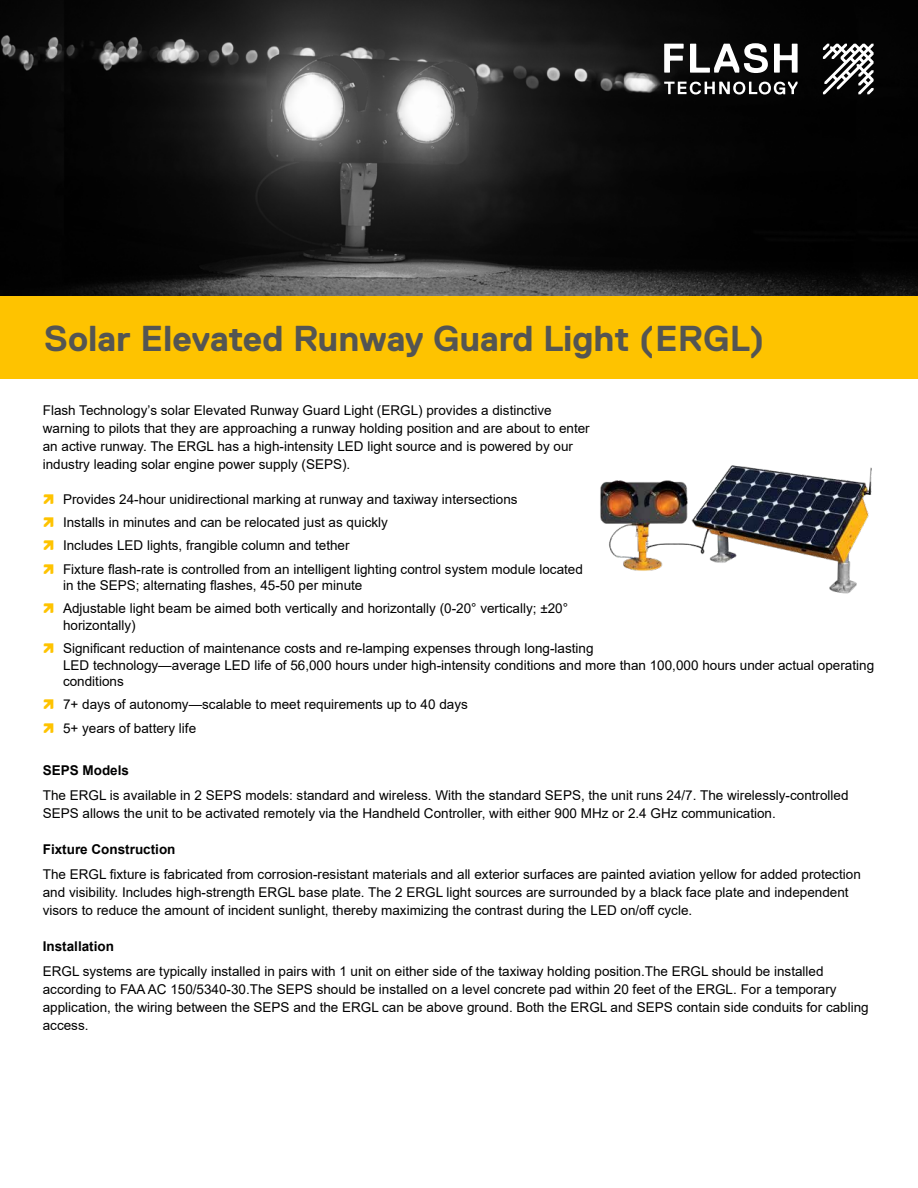
<style>
.page{position:relative;width:918px;height:1188px;background:#fff}
.page>*{position:absolute;margin:0;border:0;box-sizing:border-box;transform-origin:0 0}
.t1{font:700 36px "Replica Std";color:#545553}
.t2{font:13.5px/18px "Arial";color:#000001}
.t3{font:700 13.5px "Arial";color:#000001}
.s1{font-family:"SPX";color:#fec300}
</style>
<div class="page">
<div style="left:0;top:0;width:918px;height:378px;background:#fec300"></div>
<img style="left:600px;top:465px;width:272px;height:129px">
<img style="left:0;top:0;width:918px;height:296px">
<svg style="left:823px;top:44px;width:51px;height:50px"></svg>
<svg style="left:664px;top:44px;width:20px;height:29px"></svg>
<svg style="left:690px;top:43px;width:78px;height:30px"></svg>
<svg style="left:774px;top:44px;width:24px;height:29px"></svg>
<svg style="left:664px;top:82px;width:134px;height:12px"></svg>
<h1 class="t1" style="left:44px;top:319px;width:722px">Solar Elevated Runway Guard Light (ERGL)</h1>
<p class="t2" style="left:43px;top:402px;width:549px">Flash Technology’s solar Elevated Runway Guard Light (ERGL) provides a distinctive warning to pilots that they are approaching a runway holding position and are about to enter an active runway. The ERGL has a high-intensity LED light source and is powered by our industry leading solar engine power supply (SEPS).</p>
<p class="t2" style="left:43px;top:487px;width:542px;line-height:23.2px"><span class="s1">ì</span> Provides 24-hour unidirectional marking at runway and taxiway intersections<br><span class="s1">ì</span> Installs in minutes and can be relocated just as quickly<br><span class="s1">ì</span> Includes LED lights, frangible column and tether<br><span class="s1">ì</span> Fixture flash-rate is controlled from an intelligent lighting control system module located</p>
<p class="t2" style="left:43px;top:574px;width:527px;line-height:23.2px;text-indent:20px">in the SEPS; alternating flashes, 45-50 per minute<br><span class="s1">ì</span> Adjustable light beam be aimed both vertically and horizontally (0-20° vertically; ±20°</p>
<p class="t2" style="left:43px;top:613px;width:552px;line-height:23.2px;text-indent:20px">horizontally)<br><span class="s1">ì</span> Significant reduction of maintenance costs and re-lamping expenses through long-lasting</p>
<p class="t2" style="left:63px;top:657px;width:813px;line-height:16.5px">LED technology—average LED life of 56,000 hours under high-intensity conditions and more than 100,000 hours under actual operating conditions</p>
<p class="t2" style="left:43px;top:693px;width:427px;line-height:23.2px"><span class="s1">ì</span> 7+ days of autonomy—scalable to meet requirements up to 40 days <span class="s1">ì</span> 5+ years of battery life</p>
<p class="t3" style="left:43px;top:761px;width:88px">SEPS Models</p>
<p class="t2" style="left:43px;top:786px;width:807px">The ERGL is available in 2 SEPS models: standard and wireless. With the standard SEPS, the unit runs 24/7. The wirelessly-controlled<br>SEPS allows the unit to be activated remotely via the Handheld Controller, with either 900 MHz or 2.4 GHz communication.</p>
<p class="t3" style="left:43px;top:840px;width:134px">Fixture Construction</p>
<p class="t2" style="left:43px;top:865px;width:820px">The ERGL fixture is fabricated from corrosion-resistant materials and all exterior surfaces are painted aviation yellow for added protection and visibility. Includes high-strength ERGL base plate. The 2 ERGL light sources are surrounded by a black face plate and independent visors to reduce the amount of incident sunlight, thereby maximizing the contrast during the LED on/off cycle.</p>
<p class="t3" style="left:43px;top:937px;width:73px">Installation</p>
<p class="t2" style="left:43px;top:962px;width:827px">ERGL systems are typically installed in pairs with 1 unit on either side of the taxiway holding position.The ERGL should be installed according to FAA AC 150/5340-30.The SEPS should be installed on a level concrete pad within 20 feet of the ERGL. For a temporary application, the wiring between the SEPS and the ERGL can be above ground. Both the ERGL and SEPS contain side conduits for cabling access.</p>
</div>
